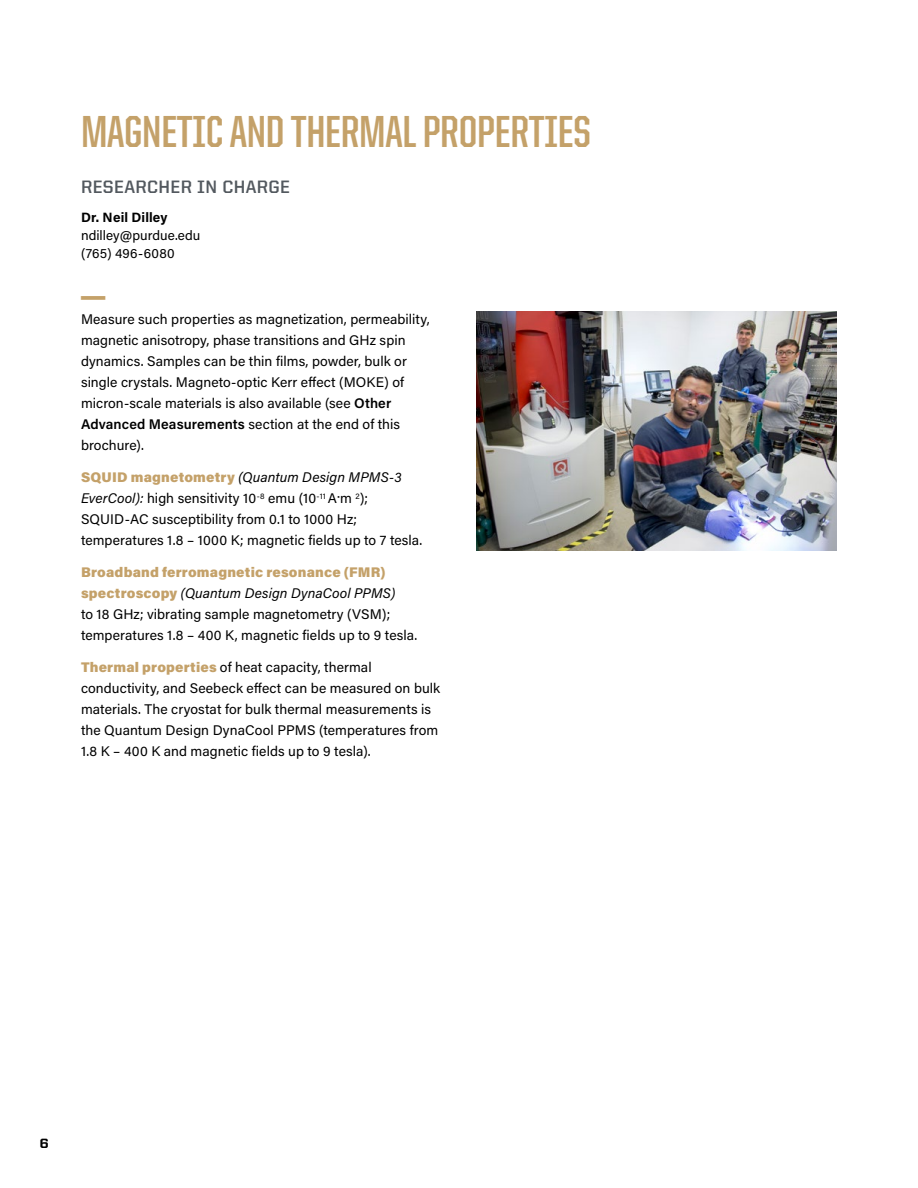
<style>
.page{position:relative;width:918px;height:1188px;background:#fff}
.page>*{position:absolute;margin:0;border:0;box-sizing:border-box;transform-origin:0 0}
.Proof_point_2_-_United_Sans_28{font:700 45px "United Sans Cond";letter-spacing:-.005em;color:#c4a169}
.Body_text_Acumin_Pro_10{font:900 45px "Acumin Pro";color:#c4a169}
.Body_text_Acumin_Pro_10-2{font:700 18px "United Sans Reg";letter-spacing:.02em;color:#53595f}
.Body_text_Acumin_Pro_10-3{font:13.95px/21px "Acumin Pro";letter-spacing:.005em;color:#000}
.Body_text_Acumin_Pro_10-4{font:13.5px/18px "Acumin Pro";letter-spacing:.005em;color:#000}
.t1{font:800 13.5px "United Sans Reg";color:#000}
.s1{font-weight:700}
.s2{font-weight:600}
.s3{font-weight:900;color:#c4a169}
.s4{font-style:italic}
</style>
<div class="page">
<img style="left:477px;top:311px;width:360px;height:240px">
<p class="Proof_point_2_-_United_Sans_28" style="left:81px;top:109px;width:511px">MAGNETIC AND THERMAL PROPERTIES</p>
<p class="Body_text_Acumin_Pro_10-2" style="left:81px;top:177px;width:211px">RESEARCHER IN CHARGE</p>
<p class="Body_text_Acumin_Pro_10-4" style="left:81px;top:207px;width:121px"><span class="s1">Dr. Neil Dilley </span>ndilley@purdue.edu (765) 496-6080</p>
<p class="Body_text_Acumin_Pro_10" style="left:81px;top:245px;width:26px">_</p>
<p class="Body_text_Acumin_Pro_10-3" style="left:81px;top:308px;width:350px">Measure such properties as magnetization, permeability, magnetic anisotropy, phase transitions and GHz spin dynamics. Samples can be thin films, powder, bulk or single crystals. Magneto-optic Kerr effect (MOKE) of micron-scale materials is also available (see <span class="s2">Other Advanced Measurements</span> section at the end of this brochure).</p>
<p class="Body_text_Acumin_Pro_10-3" style="left:81px;top:466px;width:343px"><span class="s3">SQUID magnetometry</span> <span class="s4">(Quantum Design MPMS-3<br>EverCool):</span> high sensitivity 10<sup>-8</sup> emu (10<sup>-11</sup> A<sup>•</sup>m <sup>2</sup>); SQUID-AC susceptibility from 0.1 to 1000 Hz; temperatures 1.8 – 1000 K; magnetic fields up to 7 tesla.</p>
<p class="Body_text_Acumin_Pro_10-3" style="left:81px;top:561px;width:338px"><span class="s3">Broadband ferromagnetic resonance (FMR) spectroscopy</span> <span class="s4">(Quantum Design DynaCool PPMS)<br></span>to 18 GHz; vibrating sample magnetometry (VSM); temperatures 1.8 – 400 K, magnetic fields up to 9 tesla.</p>
<p class="Body_text_Acumin_Pro_10-3" style="left:81px;top:656px;width:361px"><span class="s3">Thermal properties</span> of heat capacity, thermal conductivity, and Seebeck effect can be measured on bulk materials. The cryostat for bulk thermal measurements is the Quantum Design DynaCool PPMS (temperatures from 1.8 K – 400 K and magnetic fields up to 9 tesla).</p>
<p class="t1" style="left:40px;top:1136px;width:10px">6</p>
</div>
